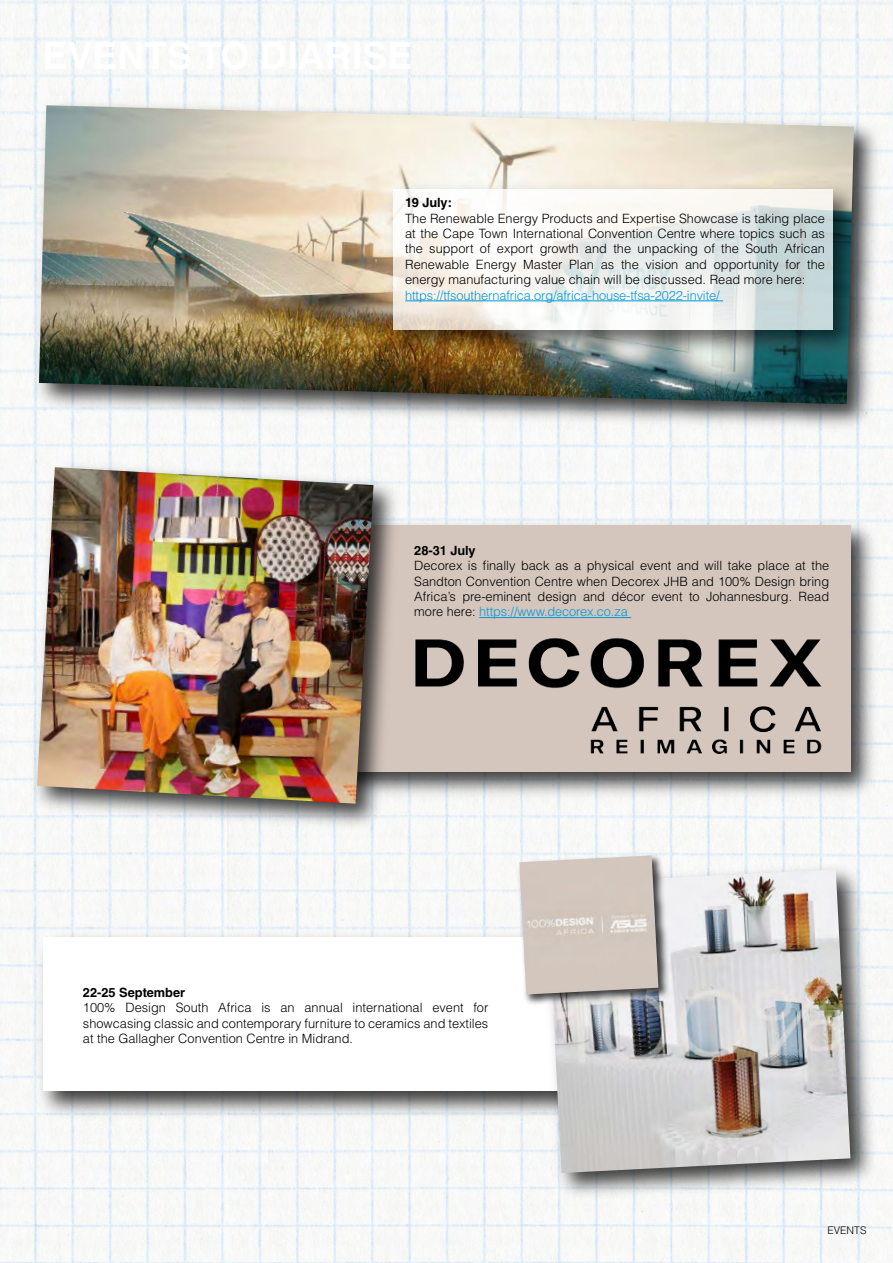
<style>
.page{position:relative;width:893px;height:1263px;background:#fff}
.page>*{position:absolute;margin:0;border:0;box-sizing:border-box;transform-origin:0 0}
.t1{font:300 12.75px/15.3px "Helvetica LT Std";color:#000;text-align:justify}
.t2{font:300 12.75px "Helvetica LT Std";letter-spacing:-.01em;color:#0098d9}
.t3{font:700 12.75px "Helvetica LT Std";color:#000}
.t4{font:300 10.5px "Helvetica LT Std";color:#000}
.s1{color:#0098d9}
</style>
<div class="page">
<img style="left:0;top:0;width:893px;height:1263px">
<img style="left:406px;top:514px;width:477px;height:291px">
<div style="left:186px;top:526px;width:664px;height:246px;background:#d5c6bd"></div>
<img style="left:30px;top:925px;width:504px;height:199px">
<div style="left:43px;top:937px;width:761px;height:154px;background:#fff"></div>
<img style="left:534px;top:858px;width:350px;height:348px">
<img style="left:547px;top:869px;width:303px;height:304px">
<img style="left:27px;top:93px;width:860px;height:344px">
<img style="left:39px;top:105px;width:815px;height:299px">
<img style="left:382px;top:177px;width:484px;height:185px">
<svg style="left:394px;top:189px;width:439px;height:140px"></svg>
<hr style="left:405px;top:301px;width:318px;height:1px;background:#0098d9">
<img style="left:406px;top:601px;width:481px;height:185px">
<img style="left:514px;top:850px;width:159px;height:158px">
<img style="left:519px;top:855px;width:139px;height:139px">
<img style="left:25px;top:455px;width:381px;height:382px">
<img style="left:37px;top:467px;width:336px;height:337px">
<p class="t3" style="left:405px;top:198px;width:48px">19 July:</p>
<p class="t1" style="left:405px;top:212px;width:421px">The Renewable Energy Products and Expertise Showcase is taking place at the Cape Town International Convention Centre where topics such as the support of export growth and the unpacking of the South African Renewable Energy Master Plan as the vision and opportunity for the energy manufacturing value chain will be discussed. Read more here:</p>
<p class="t2" style="left:405px;top:290px;width:316px">https://tfsouthernafrica.org/africa-house-tfsa-2022-invite/</p>
<p class="t3" style="left:414px;top:545px;width:63px">28-31 July</p>
<p class="t1" style="left:414px;top:559px;width:416px">Decorex is finally back as a physical event and will take place at the Sandton Convention Centre when Decorex JHB and 100% Design bring Africa’s pre-eminent design and décor event to Johannesburg. Read more here: <span class="s1">https://www.decorex.co.za</span></p>
<p class="t3" style="left:83px;top:987px;width:104px">22-25 September</p>
<p class="t1" style="left:83px;top:1001px;width:407px">100% Design South Africa is an annual international event for showcasing classic and contemporary furniture to ceramics and textiles at the Gallagher Convention Centre in Midrand.</p>
<p class="t4" style="left:827px;top:1226px;width:41px">EVENTS</p>
</div>
